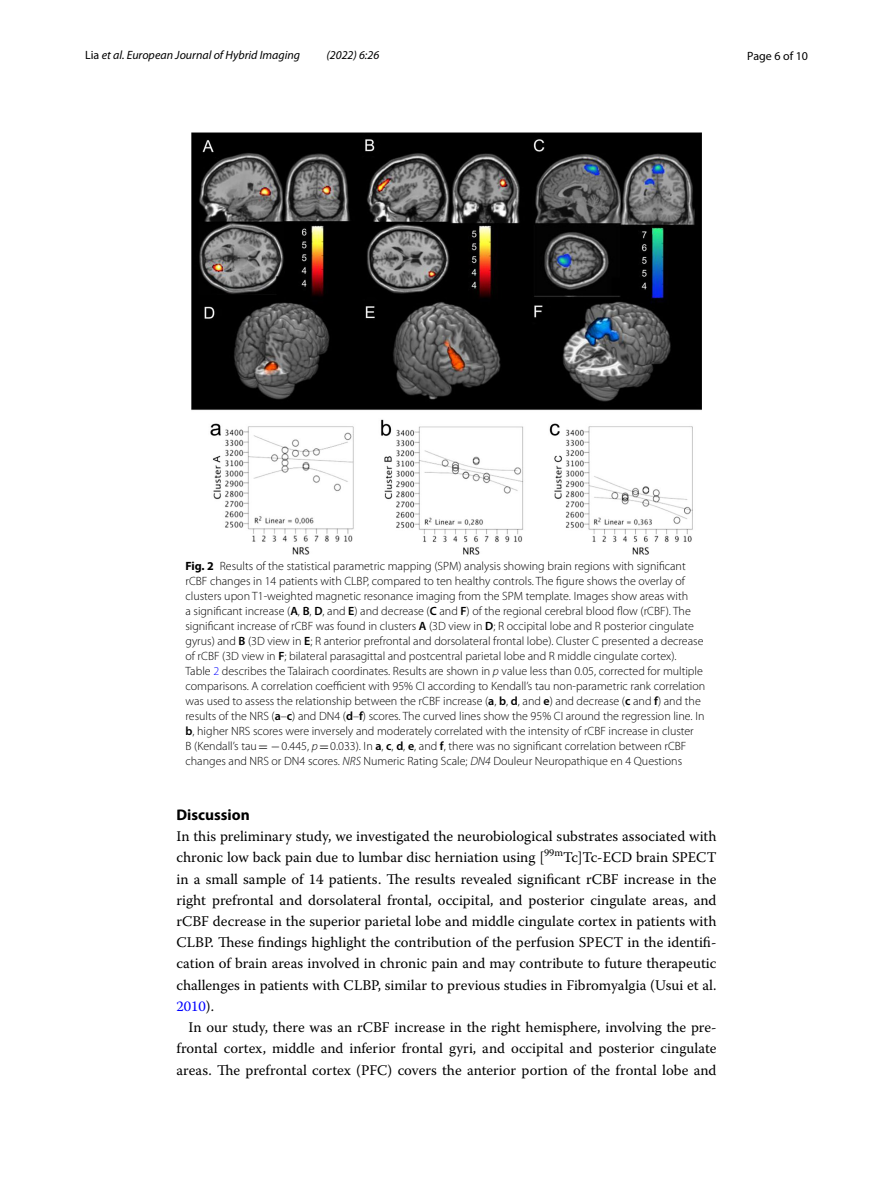
<style>
.page{position:relative;width:893px;height:1187px;background:#fff}
.page>*{position:absolute;margin:0;border:0;box-sizing:border-box;transform-origin:0 0}
.t1{font:700 15.45px "Myriad Pro";color:#000}
.t2{font:14.7px/21.3px "Warnock Pro";color:#000;text-align:justify}
.t3{font:300 12px/15px "Myriad Pro";color:#000}
.t4{font:italic 12px "Myriad Pro";color:#000}
.t5{font:12px "Myriad Pro";color:#000}
.s1{font-style:normal}
.s2{font-weight:700}
.s3{font-weight:600}
.s4{color:#00f}
.s5{font-style:italic}
.s6{font-family:"MTSY";font-weight:400}
</style>
<div class="page">
<img style="left:191px;top:133px;width:511px;height:421px">
<p class="t4" style="left:85px;top:48px;width:217px"><span class="s1">Lia</span> et al. European Journal of Hybrid Imaging</p>
<p class="t4" style="left:326px;top:48px;width:54px">(2022) 6:26</p>
<p class="t5" style="left:747px;top:48px;width:62px">Page 6 of 10</p>
<p class="t3" style="left:185px;top:558px;width:521px"><span class="s2">Fig. 2</span> Results of the statistical parametric mapping (SPM) analysis showing brain regions with significant rCBF changes in 14 patients with CLBP, compared to ten healthy controls. The figure shows the overlay of clusters upon T1-weighted magnetic resonance imaging from the SPM template. Images show areas with<br>a significant increase (<span class="s3">A</span>, <span class="s3">B</span>, <span class="s3">D</span>, and <span class="s3">E</span>) and decrease (<span class="s3">C</span> and <span class="s3">F</span>) of the regional cerebral blood flow (rCBF). The significant increase of rCBF was found in clusters <span class="s3">A</span> (3D view in <span class="s3">D</span>; R occipital lobe and R posterior cingulate gyrus) and <span class="s3">B</span> (3D view in <span class="s3">E</span>; R anterior prefrontal and dorsolateral frontal lobe). Cluster C presented a decrease of rCBF (3D view in <span class="s3">F</span>; bilateral parasagittal and postcentral parietal lobe and R middle cingulate cortex).<br>Table <span class="s4">2</span> describes the Talairach coordinates. Results are shown in <span class="s5">p</span> value less than 0.05, corrected for multiple comparisons. A correlation coefficient with 95% CI according to Kendall’s tau non-parametric rank correlation was used to assess the relationship between the rCBF increase (<span class="s3">a</span>, <span class="s3">b</span>, <span class="s3">d</span>, and <span class="s3">e</span>) and decrease (<span class="s3">c</span> and <span class="s3">f</span>) and the results of the NRS (<span class="s3">a</span>–<span class="s3">c</span>) and DN4 (<span class="s3">d</span>–<span class="s3">f</span>) scores. The curved lines show the 95% CI around the regression line. In <span class="s3">b</span>, higher NRS scores were inversely and moderately correlated with the intensity of rCBF increase in cluster<br>B (Kendall’s tau<span class="s6">= −</span>0.445, <span class="s5">p</span><span class="s6">=</span>0.033). In <span class="s3">a</span>, <span class="s3">c</span>, <span class="s3">d</span>, <span class="s3">e</span>, and <span class="s3">f</span>, there was no significant correlation between rCBF changes and NRS or DN4 scores. <span class="s5">NRS</span> Numeric Rating Scale; <span class="s5">DN4</span> Douleur Neuropathique en 4 Questions</p>
<p class="t1" style="left:176px;top:804px;width:75px">Discussion</p>
<p class="t2" style="left:176px;top:825px;width:542px">In this preliminary study, we investigated the neurobiological substrates associated with chronic low back pain due to lumbar disc herniation using [<sup>99m</sup>Tc]Tc-ECD brain SPECT in a small sample of 14 patients. The results revealed significant rCBF increase in the right prefrontal and dorsolateral frontal, occipital, and posterior cingulate areas, and rCBF decrease in the superior parietal lobe and middle cingulate cortex in patients with CLBP. These findings highlight the contribution of the perfusion SPECT in the identifi&shy;cation of brain areas involved in chronic pain and may contribute to future therapeutic challenges in patients with CLBP, similar to previous studies in Fibromyalgia (Usui et al.<br><span class="s4">2010</span>).</p>
<p class="t2" style="left:176px;top:1016px;width:542px;text-indent:12px">In our study, there was an rCBF increase in the right hemisphere, involving the pre&shy;frontal cortex, middle and inferior frontal gyri, and occipital and posterior cingulate areas. The prefrontal cortex (PFC) covers the anterior portion of the frontal lobe and</p>
</div>
